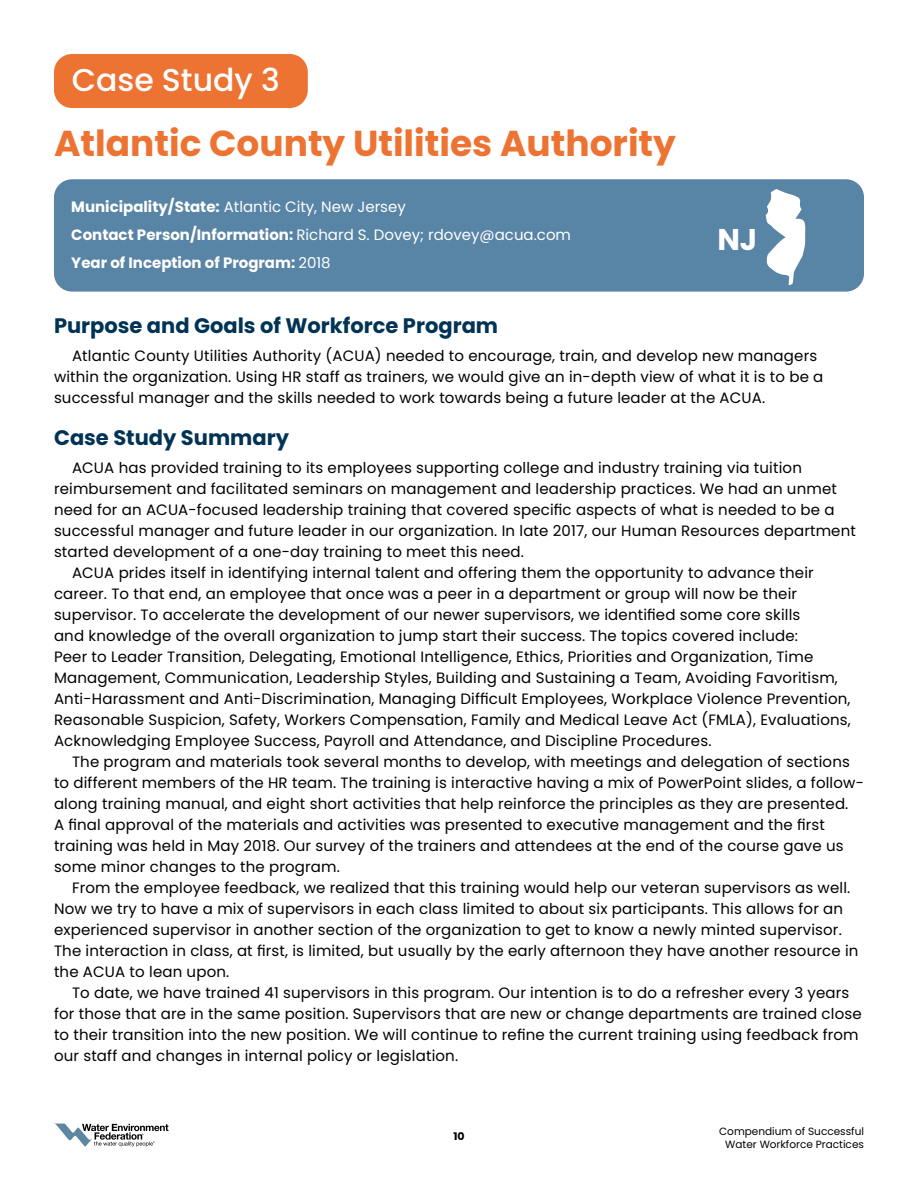
<style>
.page{position:relative;width:918px;height:1188px;background:#fff}
.page>*{position:absolute;margin:0;border:0;box-sizing:border-box;transform-origin:0 0}
.t1{font:700 36px "Poppins";color:#ed7332}
.t2{font:500 31.5px "Poppins";color:#fff}
.t3{font:700 30px "Poppins";color:#fff}
.t4{font:700 21px "Poppins";color:#003354}
.t5{font:15px/21px "Poppins";letter-spacing:.01em;color:#000}
.t6{font:700 15px/27.8px "Poppins";color:#fff}
.t7{font:10.5px/13.5px "Poppins";color:#000;text-align:center}
.t8{font:700 10.5px "Poppins";color:#000;scale:1.04 1}
.s1{font-weight:400}
</style>
<div class="page">
<svg style="left:55px;top:1124px;width:113px;height:23px"></svg>
<div style="left:54px;top:179px;width:810px;height:113px;background:#5884a5;border-radius:18px"></div>
<svg style="left:766px;top:189px;width:39px;height:96px"></svg>
<div style="left:54px;top:54px;width:254px;height:54px;background:#ed7332;border-radius:18px"></div>
<h2 class="t2" style="left:72px;top:62px;width:209px">Case Study 3</h2>
<h1 class="t1" style="left:54px;top:123px;width:624px">Atlantic County Utilities Authority</h1>
<p class="t6" style="left:71px;top:193px;width:501px">Municipality/State: <span class="s1">Atlantic City, New Jersey<br></span>Contact Person/Information: <span class="s1">Richard S. Dovey; rdovey@acua.com<br></span>Year of Inception of Program: <span class="s1">2018</span></p>
<h3 class="t3" style="left:717px;top:223px;width:41px">NJ</h3>
<h3 class="t4" style="left:54px;top:314px;width:446px">Purpose and Goals of Workforce Program</h3>
<p class="t5" style="left:54px;top:345px;width:771px;text-indent:18px">Atlantic County Utilities Authority (ACUA) needed to encourage, train, and develop new managers within the organization. Using HR staff as trainers, we would give an in-depth view of what it is to be a successful manager and the skills needed to work towards being a future leader at the ACUA.</p>
<h3 class="t4" style="left:54px;top:425px;width:237px">Case Study Summary</h3>
<p class="t5" style="left:72px;top:457px;width:731px">ACUA has provided training to its employees supporting college and industry training via tuition</p>
<p class="t5" style="left:54px;top:478px;width:784px">reimbursement and facilitated seminars on management and leadership practices. We had an unmet</p>
<p class="t5" style="left:54px;top:499px;width:782px">need for an ACUA-focused leadership training that covered specific aspects of what is needed to be a</p>
<p class="t5" style="left:54px;top:520px;width:803px">successful manager and future leader in our organization. In late 2017, our Human Resources department</p>
<p class="t5" style="left:54px;top:541px;width:471px">started development of a one-day training to meet this need.</p>
<p class="t5" style="left:72px;top:562px;width:743px">ACUA prides itself in identifying internal talent and offering them the opportunity to advance their</p>
<p class="t5" style="left:54px;top:583px;width:745px">career. To that end, an employee that once was a peer in a department or group will now be their</p>
<p class="t5" style="left:54px;top:604px;width:748px">supervisor. To accelerate the development of our newer supervisors, we identified some core skills</p>
<p class="t5" style="left:54px;top:625px;width:746px">and knowledge of the overall organization to jump start their success. The topics covered include:</p>
<p class="t5" style="left:54px;top:646px;width:761px">Peer to Leader Transition, Delegating, Emotional Intelligence, Ethics, Priorities and Organization, Time</p>
<p class="t5" style="left:54px;top:667px;width:785px">Management, Communication, Leadership Styles, Building and Sustaining a Team, Avoiding Favoritism,</p>
<p class="t5" style="left:54px;top:688px;width:798px">Anti-Harassment and Anti-Discrimination, Managing Difficult Employees, Workplace Violence Prevention,</p>
<p class="t5" style="left:54px;top:709px;width:798px">Reasonable Suspicion, Safety, Workers Compensation, Family and Medical Leave Act (FMLA), Evaluations,</p>
<p class="t5" style="left:54px;top:730px;width:659px">Acknowledging Employee Success, Payroll and Attendance, and Discipline Procedures.</p>
<p class="t5" style="left:72px;top:751px;width:779px">The program and materials took several months to develop, with meetings and delegation of sections</p>
<p class="t5" style="left:54px;top:772px;width:811px">to different members of the HR team. The training is interactive having a mix of PowerPoint slides, a follow-</p>
<p class="t5" style="left:54px;top:793px;width:796px">along training manual, and eight short activities that help reinforce the principles as they are presented.</p>
<p class="t5" style="left:54px;top:814px;width:773px">A final approval of the materials and activities was presented to executive management and the first</p>
<p class="t5" style="left:54px;top:835px;width:791px">training was held in May 2018. Our survey of the trainers and attendees at the end of the course gave us</p>
<p class="t5" style="left:54px;top:856px;width:288px">some minor changes to the program.</p>
<p class="t5" style="left:72px;top:877px;width:780px">From the employee feedback, we realized that this training would help our veteran supervisors as well.</p>
<p class="t5" style="left:54px;top:898px;width:791px">Now we try to have a mix of supervisors in each class limited to about six participants. This allows for an</p>
<p class="t5" style="left:54px;top:919px;width:789px">experienced supervisor in another section of the organization to get to know a newly minted supervisor.</p>
<p class="t5" style="left:54px;top:940px;width:806px">The interaction in class, at first, is limited, but usually by the early afternoon they have another resource in</p>
<p class="t5" style="left:54px;top:961px;width:177px">the ACUA to lean upon.</p>
<p class="t5" style="left:72px;top:982px;width:779px">To date, we have trained 41 supervisors in this program. Our intention is to do a refresher every 3 years</p>
<p class="t5" style="left:54px;top:1003px;width:809px">for those that are in the same position. Supervisors that are new or change departments are trained close</p>
<p class="t5" style="left:54px;top:1024px;width:806px">to their transition into the new position. We will continue to refine the current training using feedback from</p>
<p class="t5" style="left:54px;top:1045px;width:406px">our staff and changes in internal policy or legislation.</p>
<p class="t8" style="left:453px;top:1130px;width:12px">10</p>
<p class="t7" style="left:719px;top:1124px;width:146px">Compendium of Successful<br>Water Workforce Practices</p>
</div>
